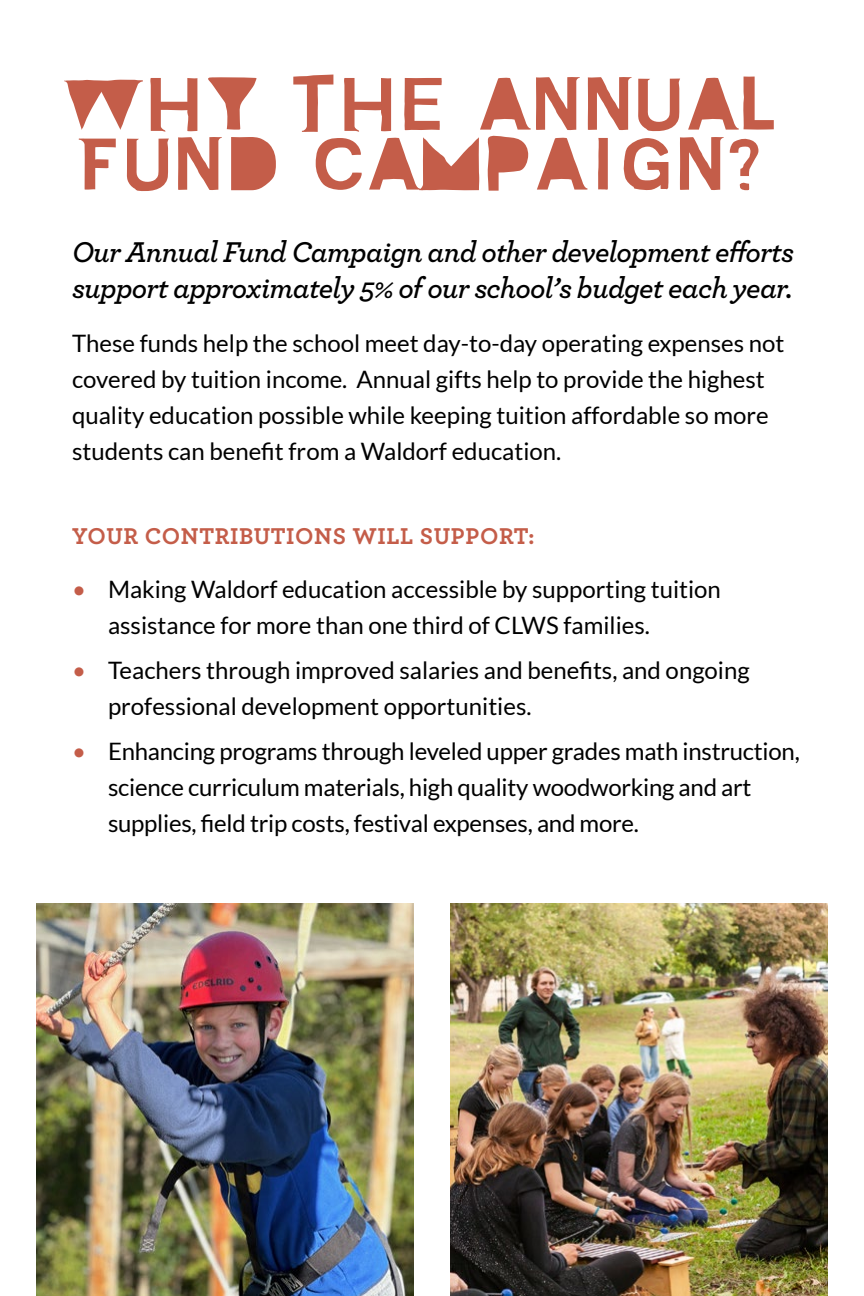
<style>
.page{position:relative;width:864px;height:1296px;background:#fff}
.page>*{position:absolute;margin:0;border:0;box-sizing:border-box;transform-origin:0 0}
.t1{font:72px/60px "City Of Lakes";color:#c45d49}
.t2{font:italic 600 30px/36px "Archer";letter-spacing:-.025em;color:#000}
.t3{font:24px/36px "Lato";color:#000}
.t4{font:700 24px "Archer";letter-spacing:.025em;color:#c45d49}
.s1{color:#c45d49}
</style>
<div class="page">
<img style="left:36px;top:904px;width:378px;height:392px">
<img style="left:450px;top:904px;width:378px;height:392px">
<h1 class="t1" style="left:72px;top:77px;width:707px">WHY THE ANNUAL<br>FUND CAMPAIGN?</h1>
<p class="t2" style="left:72px;top:232px;width:724px">Our Annual Fund Campaign and other development efforts support approximately 5% of our school’s budget each year.</p>
<p class="t3" style="left:72px;top:325px;width:714px">These funds help the school meet day-to-day operating expenses not covered by tuition income. Annual gifts help to provide the highest quality education possible while keeping tuition affordable so more students can benefit from a Waldorf education.</p>
<p class="t4" style="left:72px;top:517px;width:464px">YOUR CONTRIBUTIONS WILL SUPPORT:</p>
<p class="t3" style="left:108px;top:571px;width:614px;text-indent:-36px"><span class="s1">•</span> Making Waldorf education accessible by supporting tuition assistance for more than one third of CLWS families.</p>
<p class="t3" style="left:108px;top:652px;width:643px;text-indent:-36px"><span class="s1">•</span> Teachers through improved salaries and benefits, and ongoing professional development opportunities.</p>
<p class="t3" style="left:108px;top:733px;width:693px;text-indent:-36px"><span class="s1">•</span> Enhancing programs through leveled upper grades math instruction, science curriculum materials, high quality woodworking and art supplies, field trip costs, festival expenses, and more.</p>
</div>
